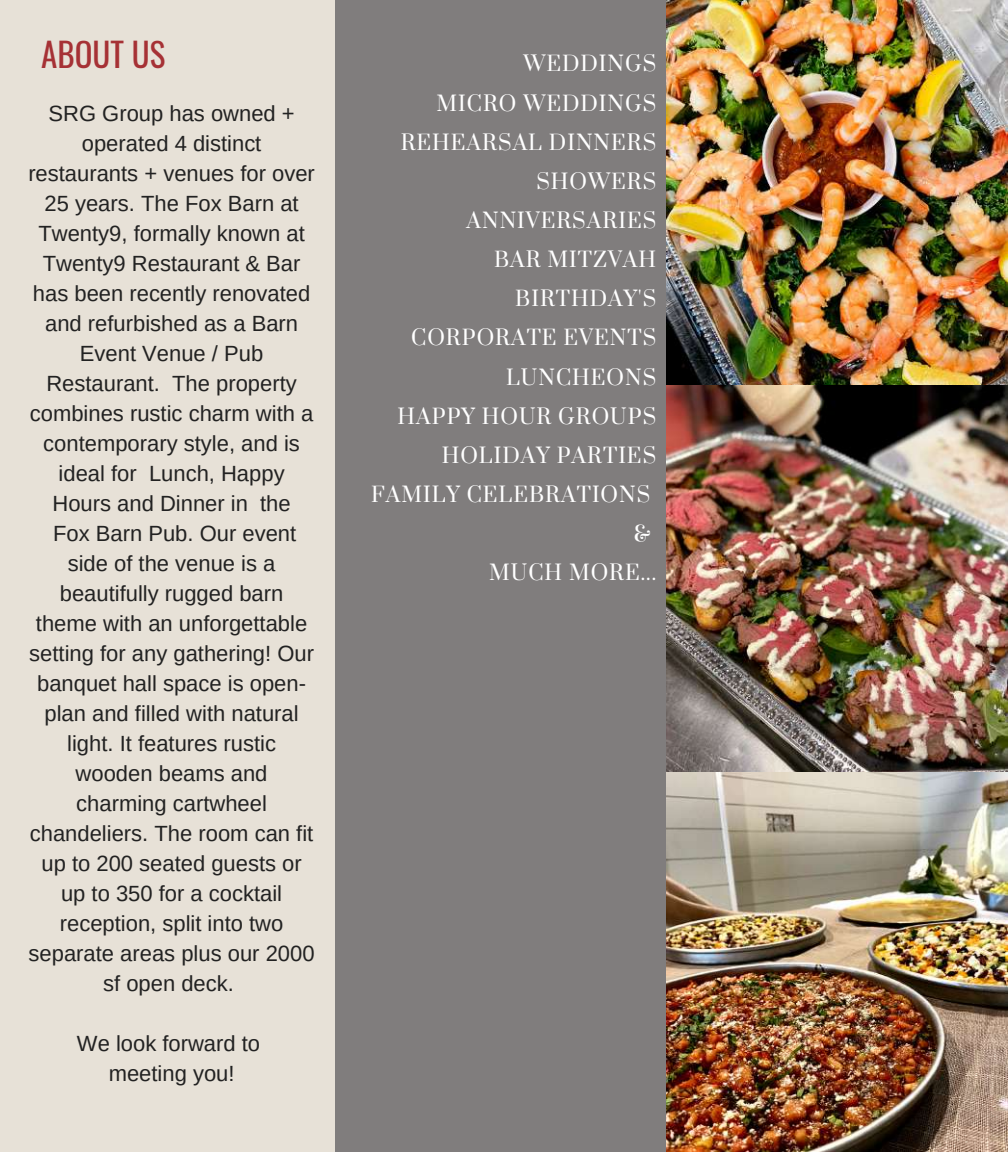
<style>
.page{position:relative;width:1008px;height:1152px;background:#e7e1d7}
.page>*{position:absolute;margin:0;border:0;box-sizing:border-box;transform-origin:0 0}
.t1{font:33px "Oswald";color:#a63135}
.t2{font:22px/30px "Arimo";color:#222;text-align:center}
.t3{font:20.4px/39.2px "Prata";letter-spacing:.05em;color:#fff;text-align:right}
</style>
<div class="page">
<div style="left:336px;top:0;width:406px;height:1152px;background:#807d7d"></div>
<img style="left:667px;top:0;width:340px;height:1152px">
<h1 class="t1" style="left:41px;top:29px;width:125px">ABOUT US</h1>
<p class="t2" style="left:28px;top:98px;width:288px">SRG Group has owned + operated 4 distinct restaurants + venues for over<br>25 years. The Fox Barn at<br>Twenty9, formally known at<br>Twenty9 Restaurant &amp; Bar has been recently renovated and refurbished as a Barn<br>Event Venue / Pub<br>Restaurant. The property combines rustic charm with a contemporary style, and is ideal for Lunch, Happy<br>Hours and Dinner in the<br>Fox Barn Pub. Our event side of the venue is a beautifully rugged barn theme with an unforgettable setting for any gathering! Our banquet hall space is open&shy;plan and filled with natural light. It features rustic wooden beams and charming cartwheel chandeliers. The room can fit up to 200 seated guests or up to 350 for a cocktail reception, split into two separate areas plus our 2000 sf open deck.</p>
<p class="t2" style="left:77px;top:1028px;width:185px">We look forward to meeting you!</p>
<p class="t3" style="left:371px;top:45px;width:287px">WEDDINGS<br>MICRO WEDDINGS<br>REHEARSAL DINNERS<br>SHOWERS<br>ANNIVERSARIES<br>BAR MITZVAH<br>BIRTHDAY'S<br>CORPORATE EVENTS<br>LUNCHEONS<br>HAPPY HOUR GROUPS<br>HOLIDAY PARTIES<br>FAMILY CELEBRATIONS &amp;<br>MUCH MORE...</p>
</div>
